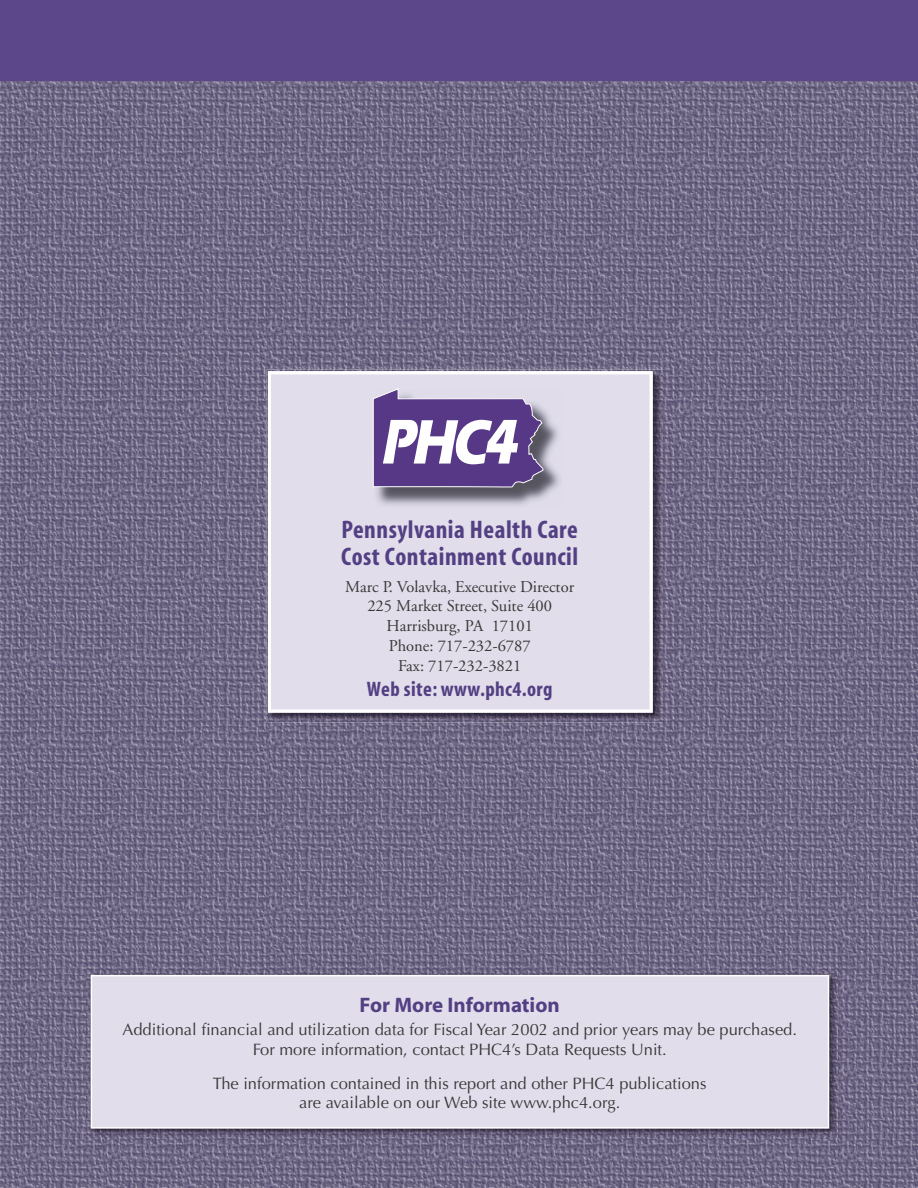
<style>
.page{position:relative;width:918px;height:1188px;background:#fff}
.page>*{position:absolute;margin:0;border:0;box-sizing:border-box;transform-origin:0 0}
.t1{font:700 condensed 25.5px/27px "Myriad";letter-spacing:.02em;color:#534083}
.t2{font:700 condensed 21px "Myriad";letter-spacing:.02em;color:#534083}
.t3{font:700 21px "Myriad";color:#534083}
.t4{font:16.5px/19.8px "Optima";color:#393838;text-align:center}
.t5{font:16.5px/19.8px "Adobe Garamond";color:#393838;text-align:center}
</style>
<div class="page">
<img style="left:0;top:80px;width:809px;height:318px">
<img style="left:809px;top:80px;width:109px;height:1108px">
<img style="left:0;top:398px;width:269px;height:594px">
<img style="left:649px;top:398px;width:162px;height:573px">
<img style="left:269px;top:722px;width:380px;height:249px">
<img style="left:0;top:992px;width:107px;height:196px">
<img style="left:107px;top:1137px;width:704px;height:51px">
<div style="left:0;top:0;width:918px;height:80px;background:#5c478b"></div>
<img style="left:87px;top:971px;width:750px;height:166px">
<div style="left:91px;top:976px;width:738px;height:152px;background:#e1ddeb"></div>
<hr style="left:91px;top:976px;width:1px;height:152px;background:#fff">
<hr style="left:91px;top:1127px;width:738px;height:2px;background:#fff">
<hr style="left:828px;top:976px;width:1px;height:152px;background:#fff">
<hr style="left:91px;top:975px;width:738px;height:1px;background:#fff">
<img style="left:266px;top:370px;width:397px;height:352px">
<div style="left:268px;top:371px;width:385px;height:342px;background:#e1ddeb"></div>
<img style="left:374px;top:391px;width:188px;height:116px">
<svg style="left:373px;top:388px;width:171px;height:99px"></svg>
<h1 class="t1" style="left:341px;top:516px;width:238px">Pennsylvania Health Care<br>Cost Containment Council</h1>
<p class="t5" style="left:345px;top:578px;width:230px">Marc P. Volavka, Executive Director<br>225 Market Street, Suite 400<br>Harrisburg, PA 17101<br>Phone: 717-232-6787<br>Fax: 717-232-3821</p>
<p class="t2" style="left:367px;top:676px;width:187px">Web site: www.phc4.org</p>
<p class="t3" style="left:360px;top:997px;width:202px">For More Information</p>
<p class="t4" style="left:122px;top:1022px;width:676px">Additional financial and utilization data for Fiscal Year 2002 and prior years may be purchased.<br>For more information, contact PHC4’s Data Requests Unit.</p>
<p class="t4" style="left:213px;top:1075px;width:495px">The information contained in this report and other PHC4 publications are available on our Web site www.phc4.org.</p>
</div>
